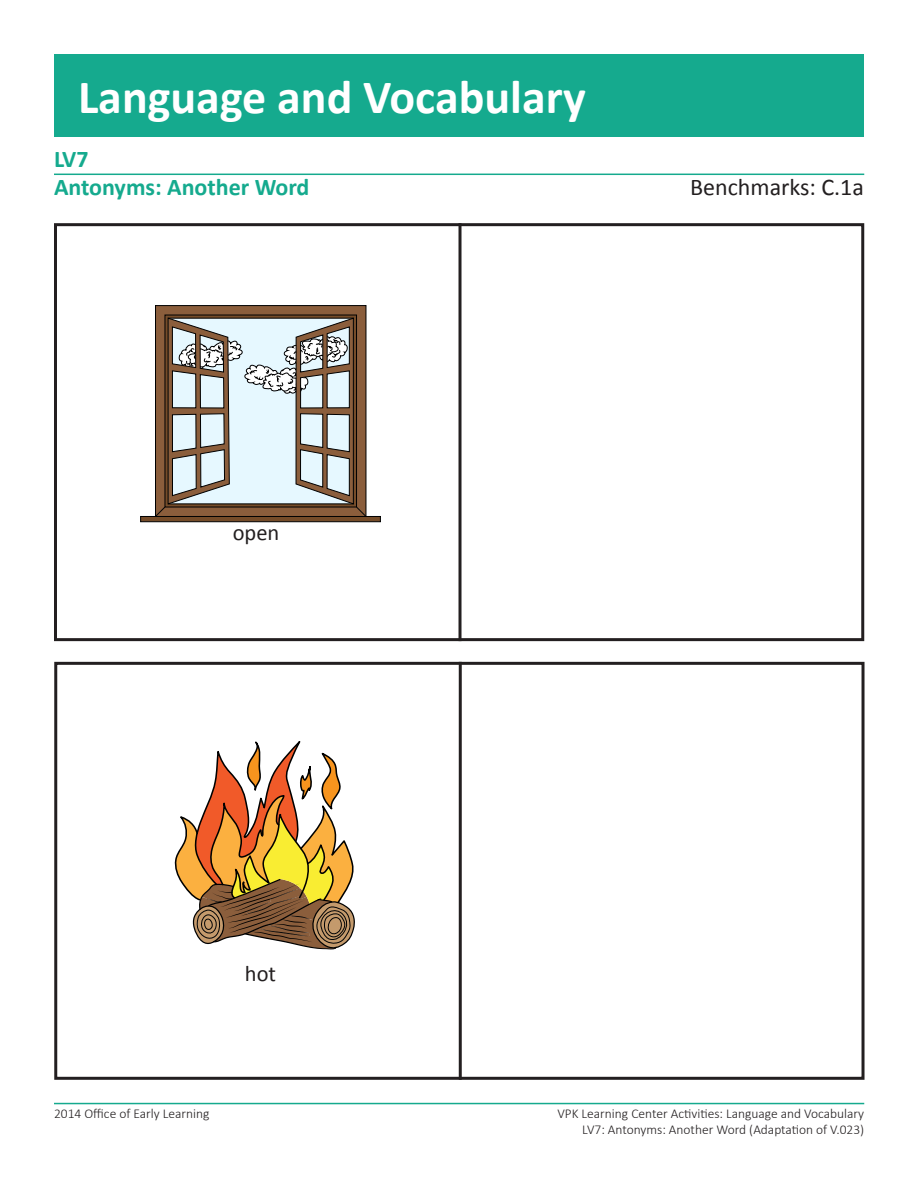
<style>
.page{position:relative;width:918px;height:1188px;background:#fff}
.page>*{position:absolute;margin:0;border:0;box-sizing:border-box;transform-origin:0 0}
.t1{font:700 48px "Calibri";color:#fff}
.t2{font:700 24px "Calibri";color:#15aa8e}
.t3{font:24px "Calibri";color:#231f20}
.t4{font:22.5px "Calibri";color:#231f20}
.t5{font:300 13.5px/16.2px "Calibri";color:#231f20;text-align:right}
</style>
<div class="page">
<hr style="left:54px;top:1103px;width:810px;height:1px;background:#15aa8e">
<div style="left:54px;top:54px;width:810px;height:82px;background:#15aa8e"></div>
<hr style="left:54px;top:174px;width:810px;height:1px;background:#15aa8e">
<div style="left:54px;top:223px;width:810px;height:418px;border:3px solid #231f20"></div>
<hr style="left:459px;top:223px;width:3px;height:418px;background:#231f20">
<div style="left:54px;top:662px;width:811px;height:418px;border:3px solid #231f20"></div>
<hr style="left:459px;top:662px;width:3px;height:418px;background:#231f20">
<svg style="left:175px;top:741px;width:180px;height:209px"></svg>
<svg style="left:140px;top:305px;width:241px;height:218px;background:#b4afa8"></svg>
<p class="t1" style="left:78px;top:66px;width:509px">Language and Vocabulary</p>
<p class="t2" style="left:54px;top:143px;width:36px">LV7</p>
<p class="t2" style="left:54px;top:172px;width:257px">Antonyms: Another Word</p>
<p class="t3" style="left:690px;top:172px;width:175px">Benchmarks: C.1a</p>
<p class="t4" style="left:233px;top:518px;width:48px">open</p>
<p class="t4" style="left:245px;top:959px;width:33px">hot</p>
<p class="t5" style="left:54px;top:1105px;width:157px">2014 Office of Early Learning</p>
<p class="t5" style="left:557px;top:1105px;width:308px">VPK Learning Center Activities: Language and Vocabulary<br>LV7: Antonyms: Another Word (Adaptation of V.023)</p>
</div>
